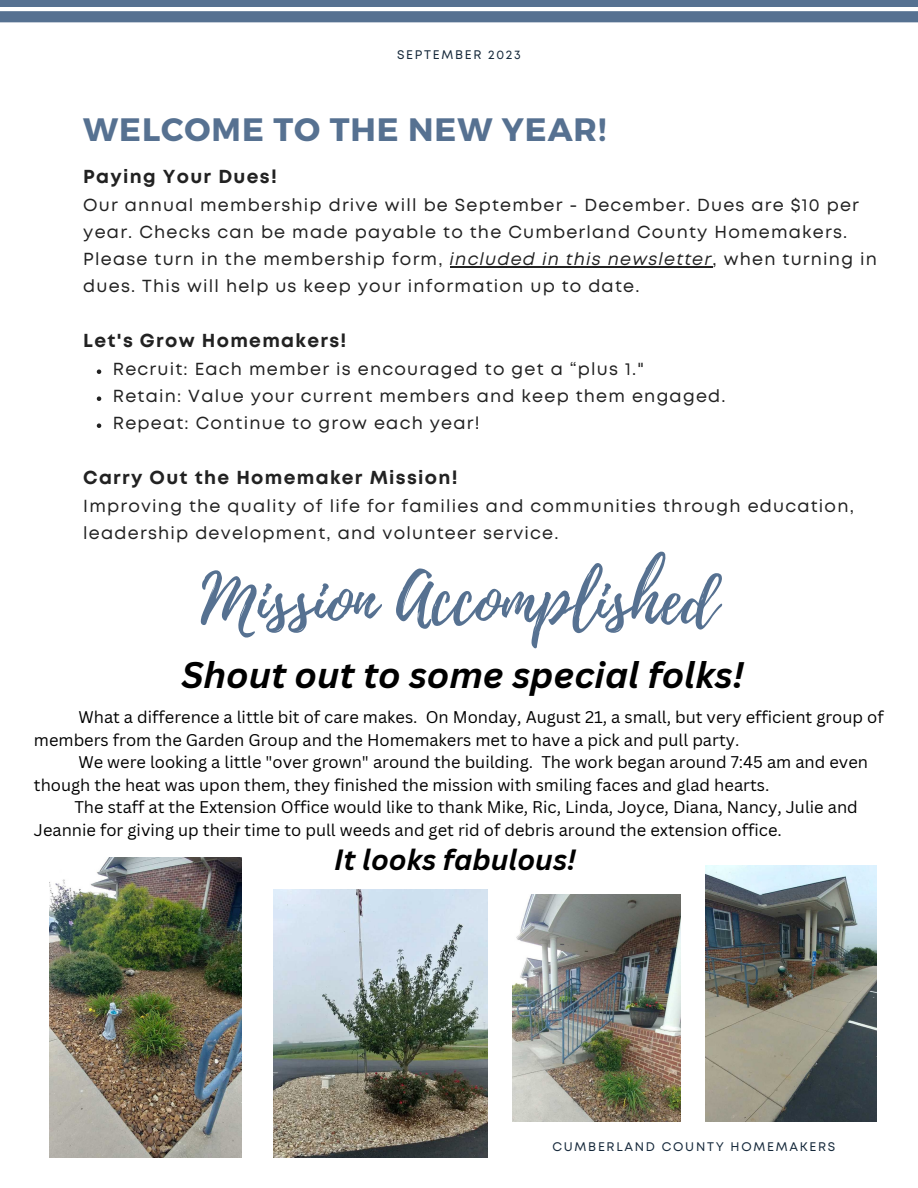
<style>
.page{position:relative;width:918px;height:1188px;background:#fff}
.page>*{position:absolute;margin:0;border:0;box-sizing:border-box;transform-origin:0 0}
.t1{font:67.95px "Playlist Script";color:#567191}
.t2{font:italic 700 36px "Canva Sans";color:#000}
.t3{font:700 32.4px "Montserrat";letter-spacing:.03em;color:#567191}
.t4{font:italic 700 28.5px "Canva Sans";color:#000}
.t5{font:700 18.75px "Mont";letter-spacing:.07em;color:#222}
.t6{font:17.4px/27px "Mont";letter-spacing:.07em;color:#222}
.t7{font:16.5px/22.5px "Canva Sans";color:#000}
.t8{font:12.45px "Mont";letter-spacing:.14em;color:#15283a}
.s1{font-style:italic}
</style>
<div class="page">
<svg style="left:0;top:11px;width:918px;height:11px;background:#587392"></svg>
<div style="left:0;top:0;width:918px;height:7px;background:#567191"></div>
<img style="left:49px;top:857px;width:193px;height:301px">
<img style="left:274px;top:890px;width:213px;height:268px">
<img style="left:512px;top:894px;width:169px;height:227px">
<img style="left:706px;top:866px;width:171px;height:255px">
<svg style="left:97px;top:369px;width:4px;height:5px"></svg>
<svg style="left:97px;top:396px;width:4px;height:5px"></svg>
<svg style="left:97px;top:423px;width:4px;height:5px"></svg>
<hr style="left:450px;top:266px;width:263px;height:1px;background:#222">
<p class="t8" style="left:397px;top:50px;width:125px">SEPTEMBER 2023</p>
<p class="t3" style="left:83px;top:108px;width:525px">WELCOME TO THE NEW YEAR!</p>
<p class="t5" style="left:83px;top:169px;width:195px">Paying Your Dues!</p>
<p class="t6" style="left:83px;top:193px;width:795px">Our annual membership drive will be September - December. Dues are $10 per year. Checks can be made payable to the Cumberland County Homemakers.<br>Please turn in the membership form, <span class="s1">included in this newsletter</span>, when turning in dues. This will help us keep your information up to date.</p>
<p class="t5" style="left:83px;top:333px;width:265px">Let's Grow Homemakers!</p>
<p class="t6" style="left:113px;top:357px;width:533px">Recruit: Each member is encouraged to get a “plus 1."</p>
<p class="t6" style="left:113px;top:384px;width:614px">Retain: Value your current members and keep them engaged.</p>
<p class="t6" style="left:113px;top:411px;width:368px">Repeat: Continue to grow each year!</p>
<p class="t5" style="left:83px;top:471px;width:376px">Carry Out the Homemaker Mission!</p>
<p class="t6" style="left:83px;top:494px;width:772px">Improving the quality of life for families and communities through education, leadership development, and volunteer service.</p>
<p class="t1" style="left:201px;top:552px;width:518px">Mission Accomplished</p>
<p class="t2" style="left:181px;top:649px;width:564px">Shout out to some special folks!</p>
<p class="t7" style="left:34px;top:705px;width:851px;text-indent:44px">What a difference a little bit of care makes. On Monday, August 21, a small, but very efficient group of members from the Garden Group and the Homemakers met to have a pick and pull party.</p>
<p class="t7" style="left:34px;top:750px;width:836px;text-indent:44px">We were looking a little "over grown" around the building. The work began around 7:45 am and even though the heat was upon them, they finished the mission with smiling faces and glad hearts.</p>
<p class="t7" style="left:34px;top:795px;width:825px;text-indent:40px">The staff at the Extension Office would like to thank Mike, Ric, Linda, Joyce, Diana, Nancy, Julie and<br>Jeannie for giving up their time to pull weeds and get rid of debris around the extension office.</p>
<p class="t4" style="left:334px;top:840px;width:243px">It looks fabulous!</p>
<p class="t8" style="left:552px;top:1142px;width:284px">CUMBERLAND COUNTY HOMEMAKERS</p>
</div>
